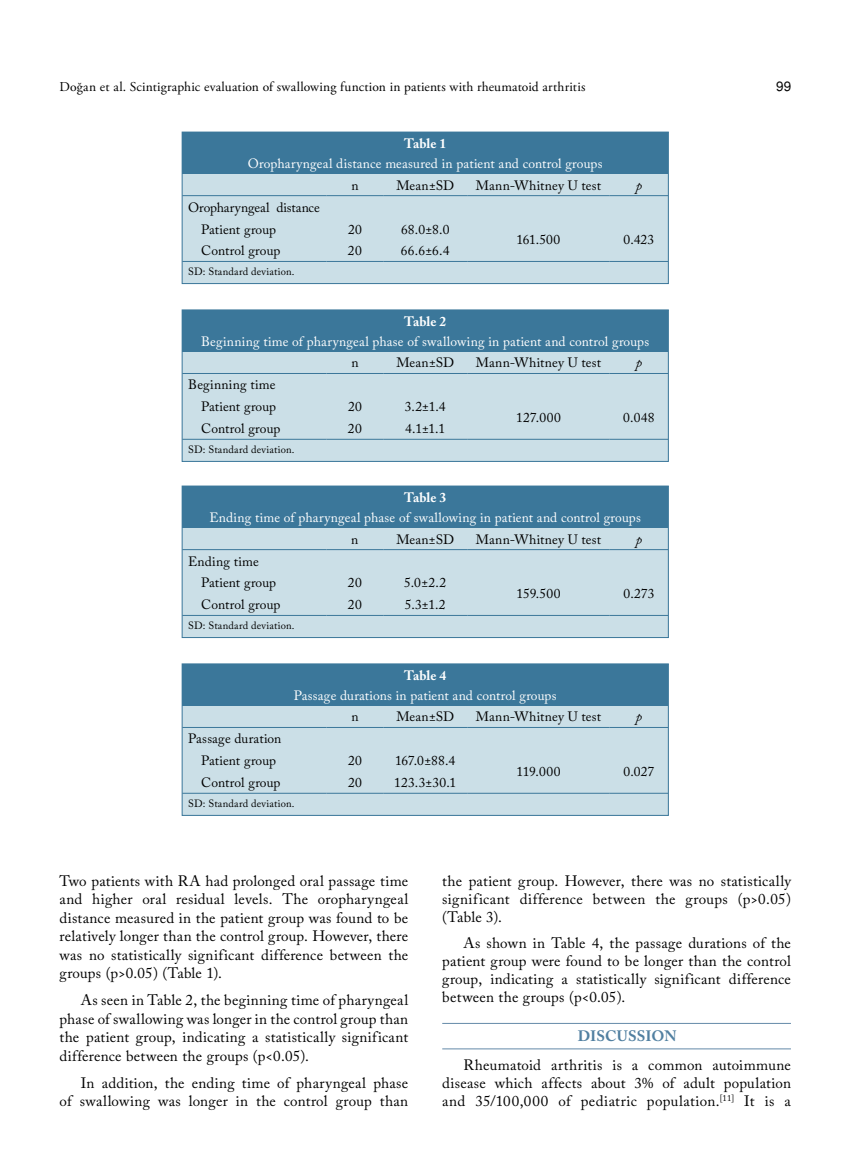
<style>
.page{position:relative;width:859px;height:1170px;background:#fff}
.page>*{position:absolute;margin:0;border:0;box-sizing:border-box;transform-origin:0 0}
.t1{font:15px/18.5px "Adobe Caslon Pro";letter-spacing:.02em;color:#000;text-align:justify}
.t2{font:700 15px "Adobe Caslon Pro";letter-spacing:.01em;color:#5180a1}
.t3{font:13.5px/21.9px "Adobe Caslon Pro";letter-spacing:.005em;color:#000}
.t4{font:13.5px "Adobe Caslon Pro";letter-spacing:.01em;color:#fff}
.t5{font:13.5px "Adobe Garamond Pro";letter-spacing:.015em;color:#000}
.t6{font:700 13.5px "Adobe Caslon Pro";letter-spacing:.005em;color:#fff}
.t7{font:italic 13.5px "Adobe Caslon Pro";color:#000}
.t8{font:13.5px "Helvetica Normal Tr";color:#000}
.t9{font:10.5px "Adobe Caslon Pro";letter-spacing:.015em;color:#000}
</style>
<div class="page">
<div style="left:182px;top:132px;width:486px;height:151px;background:#cbdfe7"></div>
<div style="left:182px;top:132px;width:486px;height:42px;background:#3b779a"></div>
<hr style="left:182px;top:261px;width:145px;height:1px;background:#3b779a">
<hr style="left:327px;top:261px;width:56px;height:1px;background:#3b779a">
<hr style="left:383px;top:261px;width:84px;height:1px;background:#3b779a">
<hr style="left:467px;top:261px;width:143px;height:1px;background:#3b779a">
<hr style="left:610px;top:261px;width:58px;height:1px;background:#3b779a">
<hr style="left:182px;top:195px;width:145px;height:1px;background:#3b779a">
<hr style="left:327px;top:195px;width:56px;height:1px;background:#3b779a">
<hr style="left:383px;top:195px;width:84px;height:1px;background:#3b779a">
<hr style="left:467px;top:195px;width:143px;height:1px;background:#3b779a">
<hr style="left:610px;top:195px;width:58px;height:1px;background:#3b779a">
<div style="left:182px;top:132px;width:486px;height:152px;border:1px solid #3b779a"></div>
<div style="left:182px;top:310px;width:486px;height:151px;background:#cbdfe7"></div>
<div style="left:182px;top:310px;width:486px;height:41px;background:#3b779a"></div>
<hr style="left:182px;top:373px;width:145px;height:1px;background:#3b779a">
<hr style="left:327px;top:373px;width:56px;height:1px;background:#3b779a">
<hr style="left:383px;top:373px;width:84px;height:1px;background:#3b779a">
<hr style="left:467px;top:373px;width:143px;height:1px;background:#3b779a">
<hr style="left:610px;top:373px;width:58px;height:1px;background:#3b779a">
<hr style="left:182px;top:439px;width:145px;height:1px;background:#3b779a">
<hr style="left:327px;top:439px;width:56px;height:1px;background:#3b779a">
<hr style="left:383px;top:439px;width:84px;height:1px;background:#3b779a">
<hr style="left:467px;top:439px;width:143px;height:1px;background:#3b779a">
<hr style="left:610px;top:439px;width:58px;height:1px;background:#3b779a">
<div style="left:182px;top:310px;width:486px;height:151px;border:1px solid #3b779a"></div>
<div style="left:182px;top:486px;width:486px;height:151px;background:#cbdfe7"></div>
<div style="left:182px;top:486px;width:486px;height:41px;background:#3b779a"></div>
<hr style="left:182px;top:549px;width:145px;height:1px;background:#3b779a">
<hr style="left:327px;top:549px;width:56px;height:1px;background:#3b779a">
<hr style="left:383px;top:549px;width:84px;height:1px;background:#3b779a">
<hr style="left:467px;top:549px;width:143px;height:1px;background:#3b779a">
<hr style="left:610px;top:549px;width:58px;height:1px;background:#3b779a">
<hr style="left:182px;top:615px;width:145px;height:1px;background:#3b779a">
<hr style="left:327px;top:615px;width:56px;height:1px;background:#3b779a">
<hr style="left:383px;top:615px;width:84px;height:1px;background:#3b779a">
<hr style="left:467px;top:615px;width:143px;height:1px;background:#3b779a">
<hr style="left:610px;top:615px;width:58px;height:1px;background:#3b779a">
<div style="left:182px;top:663px;width:486px;height:152px;background:#cbdfe7"></div>
<div style="left:182px;top:664px;width:486px;height:41px;background:#3b779a"></div>
<hr style="left:182px;top:727px;width:145px;height:1px;background:#3b779a">
<hr style="left:327px;top:727px;width:56px;height:1px;background:#3b779a">
<hr style="left:383px;top:727px;width:84px;height:1px;background:#3b779a">
<hr style="left:467px;top:727px;width:143px;height:1px;background:#3b779a">
<hr style="left:610px;top:727px;width:58px;height:1px;background:#3b779a">
<hr style="left:182px;top:793px;width:145px;height:1px;background:#3b779a">
<hr style="left:327px;top:793px;width:56px;height:1px;background:#3b779a">
<hr style="left:383px;top:793px;width:84px;height:1px;background:#3b779a">
<hr style="left:467px;top:793px;width:143px;height:1px;background:#3b779a">
<hr style="left:610px;top:793px;width:58px;height:1px;background:#3b779a">
<div style="left:182px;top:663px;width:486px;height:152px;border:1px solid #3b779a"></div>
<hr style="left:442px;top:1023px;width:349px;height:1px;background:#648aa9">
<hr style="left:442px;top:1048px;width:349px;height:1px;background:#648aa9">
<p class="t5" style="left:60px;top:78px;width:527px">Doğan et al. Scintigraphic evaluation of swallowing function in patients with rheumatoid arthritis</p>
<p class="t8" style="left:776px;top:78px;width:17px">99</p>
<p class="t6" style="left:404px;top:136px;width:44px">Table 1</p>
<p class="t4" style="left:248px;top:155px;width:356px">Oropharyngeal distance measured in patient and control groups</p>
<p class="t3" style="left:351px;top:174px;width:9px">n</p>
<p class="t3" style="left:396px;top:174px;width:59px">Mean±SD</p>
<p class="t3" style="left:476px;top:174px;width:127px">Mann-Whitney U test</p>
<p class="t7" style="left:636px;top:177px;width:8px">p</p>
<p class="t3" style="left:201px;top:196px;width:120px;text-indent:-13px">Oropharyngeal distance<br>Patient group</p>
<p class="t3" style="left:348px;top:218px;width:15px">20</p>
<p class="t3" style="left:401px;top:218px;width:50px">68.0±8.0</p>
<p class="t3" style="left:517px;top:229px;width:45px">161.500</p>
<p class="t3" style="left:623px;top:229px;width:32px">0.423</p>
<p class="t3" style="left:201px;top:240px;width:81px">Control group</p>
<p class="t3" style="left:348px;top:240px;width:15px">20</p>
<p class="t3" style="left:401px;top:240px;width:50px">66.6±6.4</p>
<p class="t9" style="left:188px;top:265px;width:108px">SD: Standard deviation.</p>
<p class="t6" style="left:404px;top:313px;width:44px">Table 2</p>
<p class="t4" style="left:201px;top:333px;width:449px">Beginning time of pharyngeal phase of swallowing in patient and control groups</p>
<p class="t3" style="left:351px;top:352px;width:9px">n</p>
<p class="t3" style="left:396px;top:352px;width:59px">Mean±SD</p>
<p class="t3" style="left:476px;top:352px;width:127px">Mann-Whitney U test</p>
<p class="t7" style="left:636px;top:355px;width:8px">p</p>
<p class="t3" style="left:188px;top:374px;width:89px;text-align:right">Beginning time<br>Patient group</p>
<p class="t3" style="left:348px;top:395px;width:15px">20</p>
<p class="t3" style="left:405px;top:395px;width:42px">3.2±1.4</p>
<p class="t3" style="left:516px;top:406px;width:46px">127.000</p>
<p class="t3" style="left:623px;top:406px;width:33px">0.048</p>
<p class="t3" style="left:201px;top:417px;width:81px">Control group</p>
<p class="t3" style="left:348px;top:417px;width:15px">20</p>
<p class="t3" style="left:405px;top:417px;width:41px">4.1±1.1</p>
<p class="t9" style="left:188px;top:443px;width:108px">SD: Standard deviation.</p>
<p class="t6" style="left:404px;top:489px;width:44px">Table 3</p>
<p class="t4" style="left:210px;top:509px;width:433px">Ending time of pharyngeal phase of swallowing in patient and control groups</p>
<p class="t3" style="left:351px;top:528px;width:9px">n</p>
<p class="t3" style="left:396px;top:528px;width:59px">Mean±SD</p>
<p class="t3" style="left:476px;top:528px;width:127px">Mann-Whitney U test</p>
<p class="t7" style="left:636px;top:531px;width:8px">p</p>
<p class="t3" style="left:201px;top:550px;width:77px;text-indent:-13px">Ending time<br>Patient group</p>
<p class="t3" style="left:348px;top:572px;width:15px">20</p>
<p class="t3" style="left:404px;top:572px;width:44px">5.0±2.2</p>
<p class="t3" style="left:516px;top:582px;width:46px">159.500</p>
<p class="t3" style="left:623px;top:582px;width:33px">0.273</p>
<p class="t3" style="left:201px;top:593px;width:81px">Control group</p>
<p class="t3" style="left:348px;top:593px;width:15px">20</p>
<p class="t3" style="left:405px;top:593px;width:42px">5.3±1.2</p>
<p class="t9" style="left:188px;top:619px;width:108px">SD: Standard deviation.</p>
<p class="t6" style="left:404px;top:667px;width:44px">Table 4</p>
<p class="t4" style="left:294px;top:687px;width:264px">Passage durations in patient and control groups</p>
<p class="t3" style="left:351px;top:705px;width:9px">n</p>
<p class="t3" style="left:396px;top:705px;width:59px">Mean±SD</p>
<p class="t3" style="left:476px;top:705px;width:127px">Mann-Whitney U test</p>
<p class="t7" style="left:636px;top:708px;width:8px">p</p>
<p class="t3" style="left:188px;top:727px;width:95px;text-align:center">Passage duration<br>Patient group</p>
<p class="t3" style="left:348px;top:749px;width:15px">20</p>
<p class="t3" style="left:395px;top:749px;width:62px">167.0±88.4</p>
<p class="t3" style="left:201px;top:771px;width:81px">Control group</p>
<p class="t3" style="left:348px;top:771px;width:15px">20</p>
<p class="t3" style="left:394px;top:771px;width:64px">123.3±30.1</p>
<p class="t9" style="left:188px;top:797px;width:108px">SD: Standard deviation.</p>
<p class="t3" style="left:516px;top:760px;width:46px">119.000</p>
<p class="t3" style="left:623px;top:760px;width:32px">0.027</p>
<p class="t1" style="left:60px;top:871px;width:350px">Two patients with RA had prolonged oral passage time and higher oral residual levels. The oropharyngeal distance measured in the patient group was found to be relatively longer than the control group. However, there was no statistically significant difference between the groups (p&gt;0.05) (Table 1).</p>
<p class="t1" style="left:60px;top:990px;width:350px;text-indent:21px">As seen in Table 2, the beginning time of pharyngeal phase of swallowing was longer in the control group than the patient group, indicating a statistically significant difference between the groups (p&lt;0.05).</p>
<p class="t1" style="left:60px;top:1073px;width:350px;text-align:right">In addition, the ending time of pharyngeal phase<br>of swallowing was longer in the control group than</p>
<p class="t1" style="left:442px;top:871px;width:350px;line-height:18px">the patient group. However, there was no statistically significant difference between the groups (p&gt;0.05) (Table 3).</p>
<p class="t1" style="left:442px;top:933px;width:350px;line-height:18px;text-indent:21px">As shown in Table 4, the passage durations of the patient group were found to be longer than the control group, indicating a statistically significant difference between the groups (p&lt;0.05).</p>
<p class="t2" style="left:578px;top:1027px;width:100px">DISCUSSION</p>
<p class="t1" style="left:442px;top:1055px;width:350px;line-height:18px;text-indent:21px">Rheumatoid arthritis is a common autoimmune disease which affects about 3% of adult population and 35/100,000 of pediatric population.<sup>[11]</sup> It is a</p>
</div>
